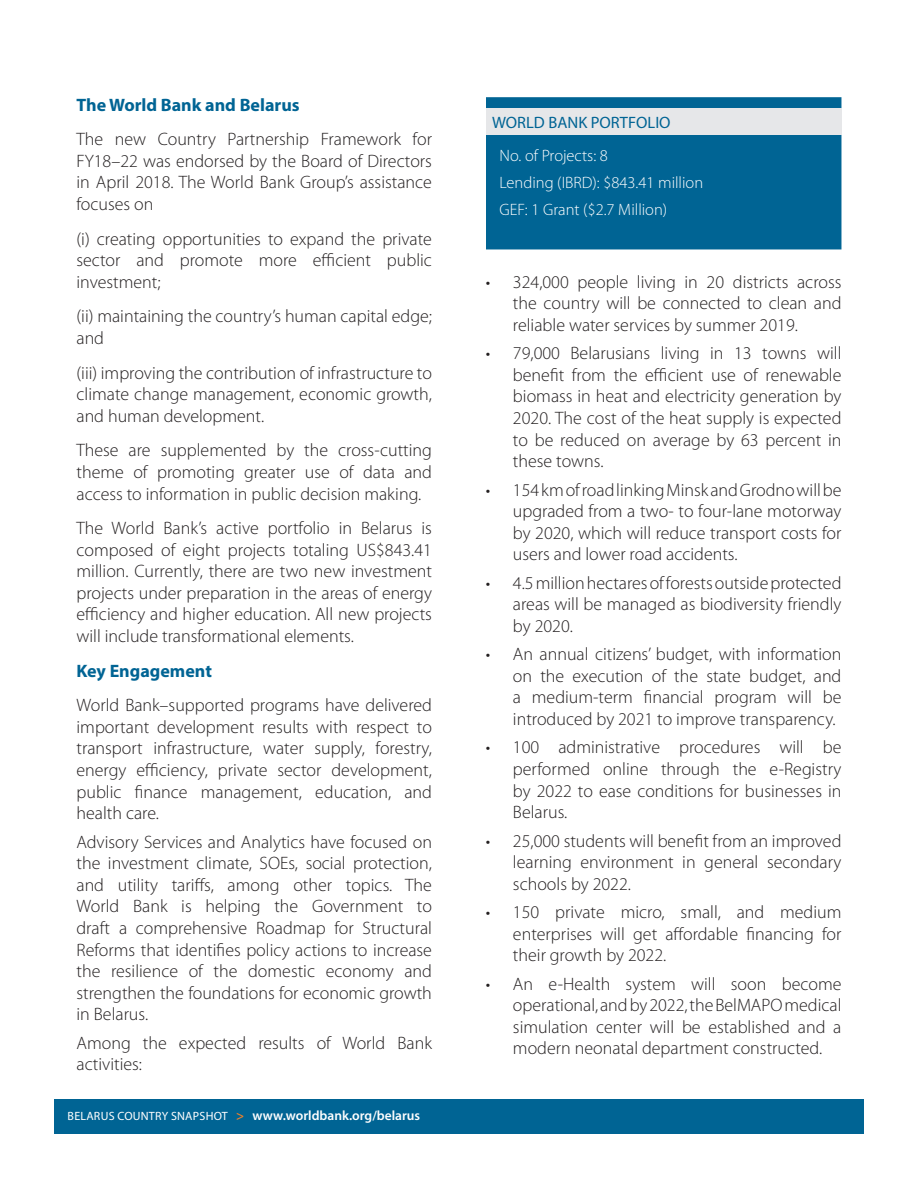
<style>
.page{position:relative;width:918px;height:1188px;background:#fff}
.page>*{position:absolute;margin:0;border:0;box-sizing:border-box;transform-origin:0 0}
.t1{font:300 18px/21.6px "Myriad Pro";color:#231f20;text-align:justify}
.t2{font:700 18px "Myriad Pro";color:#006494}
.t3{font:300 16.5px/27px "Myriad Pro";color:#fff}
.t4{font:16.5px "Myriad Pro";color:#006494}
.t5{font:600 13.5px "Myriad Pro";color:#fff}
.s1{font-weight:400;font-size:12px}
.s2{color:#f48026}
</style>
<div class="page">
<div style="left:54px;top:1099px;width:810px;height:35px;background:#006494"></div>
<div style="left:486px;top:97px;width:355px;height:152px;background:#006494"></div>
<div style="left:486px;top:108px;width:355px;height:27px;background:#e6e7e9"></div>
<p class="t2" style="left:77px;top:93px;width:225px">The World Bank and Belarus</p>
<p class="t1" style="left:77px;top:129px;width:357px">The new Country Partnership Framework for FY18–22 was endorsed by the Board of Directors in April 2018. The World Bank Group’s assistance focuses on</p>
<p class="t1" style="left:77px;top:228px;width:357px">(i) creating opportunities to expand the private sector and promote more efficient public investment;</p>
<p class="t1" style="left:77px;top:306px;width:357px">(ii) maintaining the country’s human capital edge; and</p>
<p class="t1" style="left:77px;top:362px;width:357px">(iii) improving the contribution of infrastructure to climate change management, economic growth, and human development.</p>
<p class="t1" style="left:77px;top:440px;width:357px">These are supplemented by the cross-cutting theme of promoting greater use of data and access to information in public decision making.</p>
<p class="t1" style="left:77px;top:518px;width:357px">The World Bank’s active portfolio in Belarus is composed of eight projects totaling US$843.41 million. Currently, there are two new investment projects under preparation in the areas of energy efficiency and higher education. All new projects will include transformational elements.</p>
<p class="t2" style="left:77px;top:659px;width:137px">Key Engagement</p>
<p class="t1" style="left:77px;top:695px;width:357px">World Bank–supported programs have delivered important development results with respect to transport infrastructure, water supply, forestry, energy efficiency, private sector development, public finance management, education, and health care.</p>
<p class="t1" style="left:77px;top:831px;width:357px">Advisory Services and Analytics have focused on the investment climate, SOEs, social protection, and utility tariffs, among other topics. The World Bank is helping the Government to draft a comprehensive Roadmap for Structural Reforms that identifies policy actions to increase the resilience of the domestic economy and strengthen the foundations for economic growth in Belarus.</p>
<p class="t1" style="left:77px;top:1032px;width:357px">Among the expected results of World Bank activities:</p>
<p class="t5" style="left:68px;top:1107px;width:354px"><span class="s1">BELARUS COUNTRY SNAPSHOT</span> <span class="s2">&gt;</span> www.worldbank.org/belarus</p>
<p class="t4" style="left:492px;top:112px;width:180px">WORLD BANK PORTFOLIO</p>
<p class="t3" style="left:500px;top:142px;width:205px">No. of Projects: 8<br>Lending (IBRD): $843.41 million<br>GEF: 1 Grant ($2.7 Million)</p>
<p class="t1" style="left:513px;top:271px;width:330px;text-indent:-27px">• 324,000 people living in 20 districts across the country will be connected to clean and reliable water services by summer 2019.</p>
<p class="t1" style="left:513px;top:343px;width:330px;text-indent:-27px">• 79,000 Belarusians living in 13 towns will benefit from the efficient use of renewable biomass in heat and electricity generation by 2020. The cost of the heat supply is expected to be reduced on average by 63 percent in these towns.</p>
<p class="t1" style="left:513px;top:479px;width:330px;text-indent:-27px">• 154 km of road linking Minsk and Grodno will be upgraded from a two- to four-lane motorway by 2020, which will reduce transport costs for users and lower road accidents.</p>
<p class="t1" style="left:513px;top:572px;width:330px;text-indent:-27px">• 4.5 million hectares of forests outside protected areas will be managed as biodiversity friendly by 2020.</p>
<p class="t1" style="left:513px;top:644px;width:330px;text-indent:-27px">• An annual citizens’ budget, with information on the execution of the state budget, and a medium-term financial program will be introduced by 2021 to improve transparency.</p>
<p class="t1" style="left:513px;top:737px;width:330px;text-indent:-27px">• 100 administrative procedures will be performed online through the e-Registry by 2022 to ease conditions for businesses in Belarus.</p>
<p class="t1" style="left:513px;top:830px;width:330px;text-indent:-27px">• 25,000 students will benefit from an improved learning environment in general secondary schools by 2022.</p>
<p class="t1" style="left:513px;top:902px;width:330px;text-indent:-27px">• 150 private micro, small, and medium enterprises will get affordable financing for their growth by 2022.</p>
<p class="t1" style="left:513px;top:973px;width:330px;text-indent:-27px">• An e-Health system will soon become operational, and by 2022, the BelMAPO medical simulation center will be established and a modern neonatal department constructed.</p>
</div>
